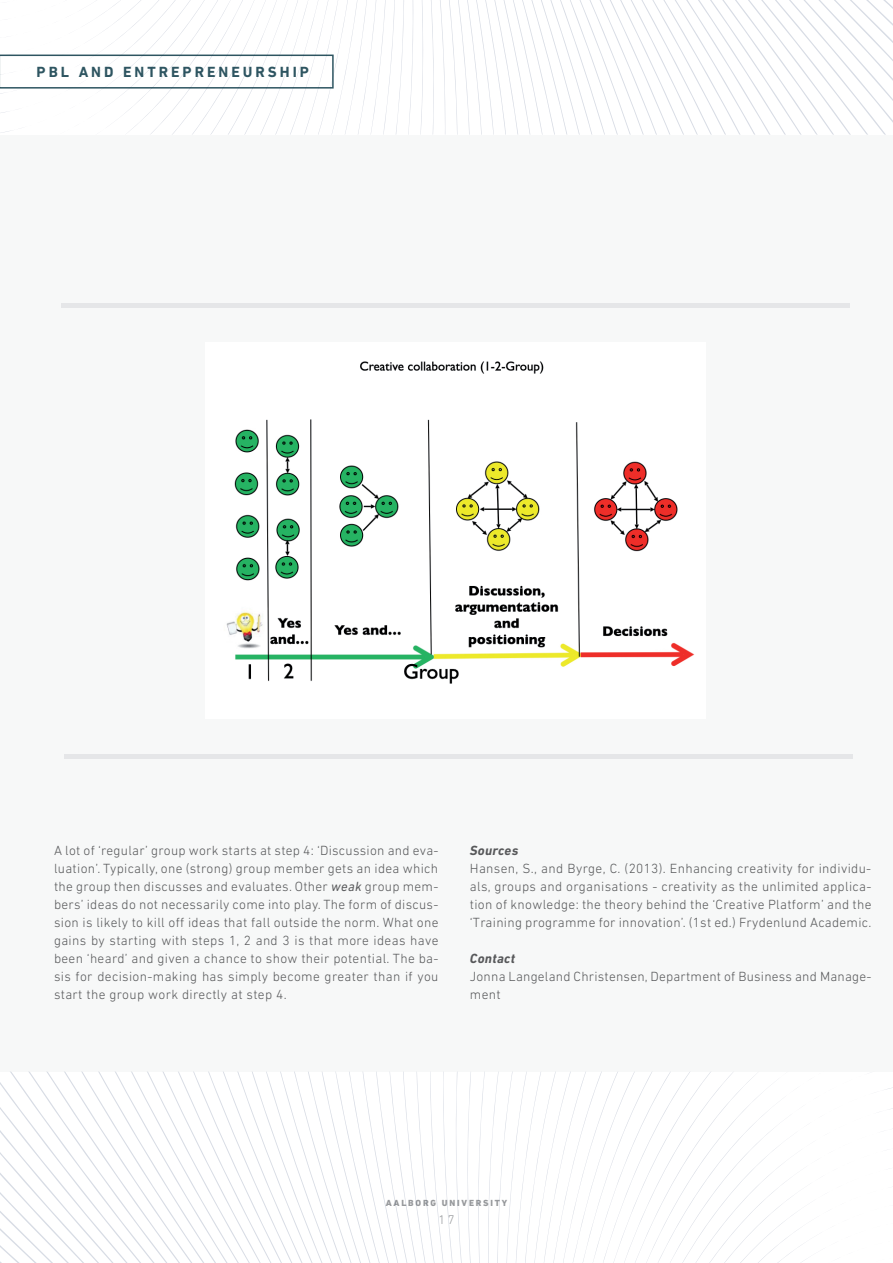
<style>
.page{position:relative;width:893px;height:1263px;background:#fff}
.page>*{position:absolute;margin:0;border:0;box-sizing:border-box;transform-origin:0 0}
.t1{font:700 15px "DIN Next LT Pro";letter-spacing:.2em;color:#2e5561}
.t2{font:300 13.5px/18px "DIN Next LT Pro";letter-spacing:.02em;color:#57585a;text-align:justify}
.t3{font:italic 700 13.5px "DIN Next LT Pro";letter-spacing:.025em;color:#57585a}
.t4{font:300 12.75px "DIN Next LT Pro";color:#97999c}
.t5{font:800 9px "DIN Next LT Pro";letter-spacing:.2em;color:#97999c}
.s1{font-weight:400;font-style:italic}
</style>
<div class="page">
<div style="left:0;top:135px;width:893px;height:936px;background:#f7f8f8"></div>
<svg style="left:16px;top:1071px;width:34px;height:192px"></svg>
<svg style="left:50px;top:1071px;width:33px;height:192px"></svg>
<svg style="left:83px;top:1071px;width:32px;height:192px"></svg>
<svg style="left:115px;top:1071px;width:31px;height:192px"></svg>
<svg style="left:146px;top:1071px;width:29px;height:192px"></svg>
<svg style="left:175px;top:1071px;width:25px;height:192px"></svg>
<svg style="left:200px;top:1071px;width:25px;height:192px"></svg>
<svg style="left:225px;top:1071px;width:24px;height:192px"></svg>
<svg style="left:249px;top:1071px;width:23px;height:192px"></svg>
<svg style="left:272px;top:1071px;width:22px;height:192px"></svg>
<svg style="left:294px;top:1071px;width:21px;height:192px"></svg>
<svg style="left:315px;top:1071px;width:21px;height:192px"></svg>
<svg style="left:336px;top:1071px;width:20px;height:192px"></svg>
<svg style="left:556px;top:1090px;width:337px;height:68px"></svg>
<svg style="left:556px;top:1158px;width:250px;height:105px"></svg>
<img style="left:227px;top:361px;width:467px;height:323px">
<svg style="left:848px;top:0;width:34px;height:135px"></svg>
<svg style="left:815px;top:0;width:33px;height:135px"></svg>
<svg style="left:784px;top:0;width:31px;height:135px"></svg>
<svg style="left:753px;top:0;width:31px;height:135px"></svg>
<svg style="left:725px;top:0;width:28px;height:135px"></svg>
<svg style="left:699px;top:0;width:26px;height:135px"></svg>
<svg style="left:675px;top:0;width:24px;height:135px"></svg>
<svg style="left:651px;top:0;width:24px;height:135px"></svg>
<svg style="left:628px;top:0;width:23px;height:135px"></svg>
<svg style="left:606px;top:0;width:22px;height:135px"></svg>
<svg style="left:585px;top:0;width:21px;height:135px"></svg>
<svg style="left:564px;top:0;width:21px;height:135px"></svg>
<svg style="left:525px;top:0;width:20px;height:135px"></svg>
<svg style="left:1px;top:101px;width:339px;height:34px"></svg>
<svg style="left:0;top:0;width:345px;height:101px"></svg>
<div style="left:64px;top:754px;width:789px;height:5px;background:#e5e6e8"></div>
<div style="left:61px;top:303px;width:789px;height:5px;background:#e5e6e8"></div>
<p class="t1" style="left:37px;top:63px;width:274px">PBL AND ENTREPRENEURSHIP</p>
<p class="t2" style="left:54px;top:841px;width:386px">A lot of ‘regular’ group work starts at step 4: ‘Discussion and eva&shy;luation’. Typically, one (strong) group member gets an idea which the group then discusses and evaluates. Other <span class="s1">weak</span> group mem&shy;bers’ ideas do not necessarily come into play. The form of discus&shy;sion is likely to kill off ideas that fall outside the norm. What one gains by starting with steps 1, 2 and 3 is that more ideas have been ‘heard’ and given a chance to show their potential. The ba&shy;sis for decision-making has simply become greater than if you start the group work directly at step 4.</p>
<p class="t3" style="left:470px;top:843px;width:50px">Sources</p>
<p class="t2" style="left:470px;top:859px;width:403px">Hansen, S., and Byrge, C. (2013). Enhancing creativity for individu&shy;als, groups and organisations - creativity as the unlimited applica&shy;tion of knowledge: the theory behind the ‘Creative Platform’ and the ‘Training programme for innovation’. (1st ed.) Frydenlund Academic.</p>
<p class="t3" style="left:470px;top:951px;width:47px">Contact</p>
<p class="t2" style="left:470px;top:967px;width:403px">Jonna Langeland Christensen, Department of Business and Manage&shy;ment</p>
<p class="t5" style="left:386px;top:1198px;width:123px">AALBORG UNIVERSITY</p>
<p class="t4" style="left:438px;top:1212px;width:18px">17</p>
</div>
